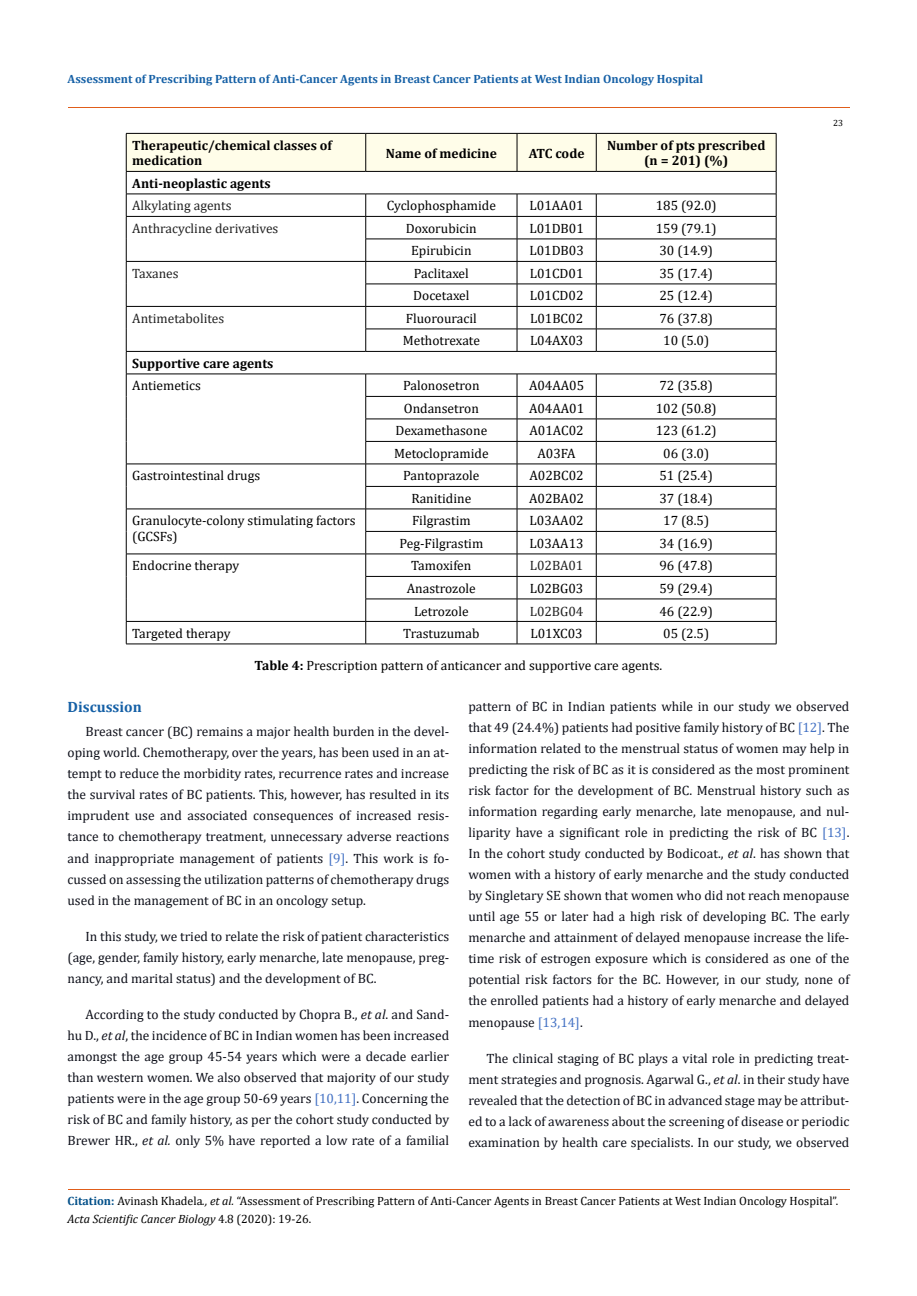
<style>
.page{position:relative;width:917px;height:1296px;background:#fff}
.page>*{position:absolute;margin:0;border:0;box-sizing:border-box;transform-origin:0 0}
.t1{font:700 15px "Cambria";color:#1560a6}
.t2{font:13.5px/21px "Cambria";color:#0e101a;text-align:justify}
.t3{font:13.5px/15.5px "Cambria";color:#000}
.t4{font:700 13.5px/15.5px "Cambria";color:#000}
.t5{font:13.5px "Cambria";color:#222}
.t6{font:12px/18px "Cambria";color:#000}
.t7{font:700 12px "Cambria";color:#1560a6}
.t8{font:9px "Cambria";color:#000}
.s1{font-weight:700}
.s2{color:#4472c4}
.s3{font-style:italic}
.s4{font-weight:700;color:#035089}
</style>
<div class="page">
<hr style="left:68px;top:108px;width:781px;height:1px;background:#e05d1a">
<hr style="left:68px;top:1189px;width:781px;height:1px;background:#e05d1a">
<svg style="left:126px;top:133px;width:651px;height:511px"></svg>
<hr style="left:126px;top:644px;width:240px;height:1px;background:#000">
<hr style="left:366px;top:644px;width:151px;height:1px;background:#000">
<hr style="left:517px;top:644px;width:79px;height:1px;background:#000">
<hr style="left:596px;top:644px;width:180px;height:1px;background:#000">
<p class="t7" style="left:68px;top:70px;width:637px">Assessment of Prescribing Pattern of Anti-Cancer Agents in Breast Cancer Patients at West Indian Oncology Hospital</p>
<p class="t4" style="left:132px;top:137px;width:201px">Therapeutic/chemical classes of medication</p>
<p class="t4" style="left:386px;top:145px;width:112px">Name of medicine</p>
<p class="t4" style="left:528px;top:145px;width:57px">ATC code</p>
<p class="t4" style="left:607px;top:137px;width:160px;text-align:center">Number of pts prescribed (n = 201) (%)</p>
<p class="t4" style="left:132px;top:175px;width:140px">Anti-neoplastic agents</p>
<p class="t5" style="left:132px;top:198px;width:101px">Alkylating agents</p>
<p class="t3" style="left:387px;top:198px;width:111px">Cyclophosphamide</p>
<p class="t3" style="left:529px;top:198px;width:55px">L01AA01</p>
<p class="t3" style="left:655px;top:198px;width:62px">185 (92.0)</p>
<p class="t5" style="left:132px;top:220px;width:148px">Anthracycline derivatives</p>
<p class="t3" style="left:406px;top:221px;width:72px">Doxorubicin</p>
<p class="t3" style="left:529px;top:221px;width:56px">L01DB01</p>
<p class="t3" style="left:655px;top:221px;width:62px">159 (79.1)</p>
<p class="t3" style="left:411px;top:243px;width:62px">Epirubicin</p>
<p class="t3" style="left:529px;top:243px;width:56px">L01DB03</p>
<p class="t3" style="left:659px;top:243px;width:55px">30 (14.9)</p>
<p class="t5" style="left:132px;top:265px;width:48px">Taxanes</p>
<p class="t3" style="left:414px;top:266px;width:56px">Paclitaxel</p>
<p class="t3" style="left:530px;top:266px;width:55px">L01CD01</p>
<p class="t3" style="left:659px;top:266px;width:55px">35 (17.4)</p>
<p class="t3" style="left:413px;top:288px;width:58px">Docetaxel</p>
<p class="t3" style="left:530px;top:288px;width:55px">L01CD02</p>
<p class="t3" style="left:659px;top:288px;width:55px">25 (12.4)</p>
<p class="t5" style="left:132px;top:310px;width:94px">Antimetabolites</p>
<p class="t3" style="left:406px;top:311px;width:72px">Fluorouracil</p>
<p class="t3" style="left:530px;top:311px;width:55px">L01BC02</p>
<p class="t3" style="left:659px;top:311px;width:55px">76 (37.8)</p>
<p class="t3" style="left:403px;top:333px;width:79px">Methotrexate</p>
<p class="t3" style="left:530px;top:333px;width:55px">L04AX03</p>
<p class="t3" style="left:663px;top:333px;width:47px">10 (5.0)</p>
<p class="t4" style="left:132px;top:355px;width:143px">Supportive care agents</p>
<p class="t3" style="left:132px;top:378px;width:70px">Antiemetics</p>
<p class="t3" style="left:403px;top:378px;width:78px">Palonosetron</p>
<p class="t3" style="left:529px;top:378px;width:57px">A04AA05</p>
<p class="t3" style="left:659px;top:378px;width:55px">72 (35.8)</p>
<p class="t3" style="left:404px;top:401px;width:77px">Ondansetron</p>
<p class="t3" style="left:529px;top:401px;width:57px">A04AA01</p>
<p class="t3" style="left:655px;top:401px;width:62px">102 (50.8)</p>
<p class="t3" style="left:395px;top:423px;width:93px">Dexamethasone</p>
<p class="t3" style="left:529px;top:423px;width:56px">A01AC02</p>
<p class="t3" style="left:655px;top:423px;width:62px">123 (61.2)</p>
<p class="t3" style="left:394px;top:446px;width:96px">Metoclopramide</p>
<p class="t3" style="left:537px;top:446px;width:40px">A03FA</p>
<p class="t3" style="left:663px;top:446px;width:47px">06 (3.0)</p>
<p class="t3" style="left:132px;top:468px;width:129px">Gastrointestinal drugs</p>
<p class="t3" style="left:403px;top:468px;width:78px">Pantoprazole</p>
<p class="t3" style="left:529px;top:468px;width:56px">A02BC02</p>
<p class="t3" style="left:659px;top:468px;width:55px">51 (25.4)</p>
<p class="t3" style="left:411px;top:491px;width:61px">Ranitidine</p>
<p class="t3" style="left:529px;top:491px;width:56px">A02BA02</p>
<p class="t3" style="left:659px;top:491px;width:55px">37 (18.4)</p>
<p class="t3" style="left:132px;top:513px;width:225px">Granulocyte‑colony stimulating factors (GCSFs)</p>
<p class="t3" style="left:412px;top:513px;width:60px">Filgrastim</p>
<p class="t3" style="left:529px;top:513px;width:55px">L03AA02</p>
<p class="t3" style="left:663px;top:513px;width:47px">17 (8.5)</p>
<p class="t3" style="left:399px;top:536px;width:85px">Peg-Filgrastim</p>
<p class="t3" style="left:529px;top:536px;width:55px">L03AA13</p>
<p class="t3" style="left:659px;top:536px;width:55px">34 (16.9)</p>
<p class="t3" style="left:132px;top:558px;width:108px">Endocrine therapy</p>
<p class="t3" style="left:411px;top:558px;width:62px">Tamoxifen</p>
<p class="t5" style="left:529px;top:558px;width:55px">L02BA01</p>
<p class="t3" style="left:659px;top:558px;width:55px">96 (47.8)</p>
<p class="t3" style="left:407px;top:581px;width:71px">Anastrozole</p>
<p class="t3" style="left:529px;top:581px;width:55px">L02BG03</p>
<p class="t3" style="left:659px;top:581px;width:55px">59 (29.4)</p>
<p class="t3" style="left:414px;top:603px;width:56px">Letrozole</p>
<p class="t5" style="left:529px;top:603px;width:55px">L02BG04</p>
<p class="t3" style="left:659px;top:603px;width:55px">46 (22.9)</p>
<p class="t3" style="left:132px;top:626px;width:100px">Targeted therapy</p>
<p class="t3" style="left:403px;top:626px;width:78px">Trastuzumab</p>
<p class="t3" style="left:530px;top:626px;width:54px">L01XC03</p>
<p class="t3" style="left:663px;top:626px;width:47px">05 (2.5)</p>
<p class="t3" style="left:254px;top:657px;width:409px"><span class="s1">Table 4:</span> Prescription pattern of anticancer and supportive care agents.</p>
<p class="t8" style="left:833px;top:118px;width:11px">23</p>
<p class="t1" style="left:68px;top:697px;width:76px">Discussion</p>
<p class="t2" style="left:68px;top:721px;width:383px;text-indent:18px">Breast cancer (BC) remains a major health burden in the devel&shy;oping world. Chemotherapy, over the years, has been used in an at&shy;tempt to reduce the morbidity rates, recurrence rates and increase the survival rates of BC patients. This, however, has resulted in its imprudent use and associated consequences of increased resis&shy;tance to chemotherapy treatment, unnecessary adverse reactions and inappropriate management of patients <span class="s2">[9]</span>. This work is fo&shy;cussed on assessing the utilization patterns of chemotherapy drugs used in the management of BC in an oncology setup.</p>
<p class="t2" style="left:68px;top:925px;width:383px;text-indent:18px">In this study, we tried to relate the risk of patient characteristics (age, gender, family history, early menarche, late menopause, preg&shy;nancy, and marital status) and the development of BC.</p>
<p class="t2" style="left:68px;top:1003px;width:383px;text-indent:18px">According to the study conducted by Chopra B., <span class="s3">et al</span>. and Sand&shy;hu D., <span class="s3">et al</span>, the incidence of BC in Indian women has been increased amongst the age group 45-54 years which were a decade earlier than western women. We also observed that majority of our study patients were in the age group 50-69 years <span class="s2">[10,11]</span>. Concerning the risk of BC and family history, as per the cohort study conducted by Brewer HR., <span class="s3">et al.</span> only 5% have reported a low rate of a familial</p>
<p class="t2" style="left:468px;top:696px;width:382px">pattern of BC in Indian patients while in our study we observed that 49 (24.4%) patients had positive family history of BC <span class="s2">[12]</span>. The information related to the menstrual status of women may help in predicting the risk of BC as it is considered as the most prominent risk factor for the development of BC. Menstrual history such as information regarding early menarche, late menopause, and nul&shy;liparity have a significant role in predicting the risk of BC <span class="s2">[13]</span>.<br>In the cohort study conducted by Bodicoat., <span class="s3">et al</span>. has shown that women with a history of early menarche and the study conducted by Singletary SE shown that women who did not reach menopause until age 55 or later had a high risk of developing BC. The early menarche and attainment of delayed menopause increase the life&shy;time risk of estrogen exposure which is considered as one of the potential risk factors for the BC. However, in our study, none of the enrolled patients had a history of early menarche and delayed menopause <span class="s2">[13,14]</span>.</p>
<p class="t2" style="left:468px;top:1047px;width:382px;text-indent:18px">The clinical staging of BC plays a vital role in predicting treat&shy;ment strategies and prognosis. Agarwal G., <span class="s3">et al</span>. in their study have revealed that the detection of BC in advanced stage may be attribut&shy;ed to a lack of awareness about the screening of disease or periodic examination by health care specialists. In our study, we observed</p>
<p class="t6" style="left:68px;top:1192px;width:772px"><span class="s4">Citation:</span> Avinash Khadela<span class="s3">., et al.</span> “Assessment of Prescribing Pattern of Anti-Cancer Agents in Breast Cancer Patients at West Indian Oncology Hospital”.<br><span class="s3">Acta Scientific Cancer Biology</span> 4.8 (2020): 19-26.</p>
</div>
